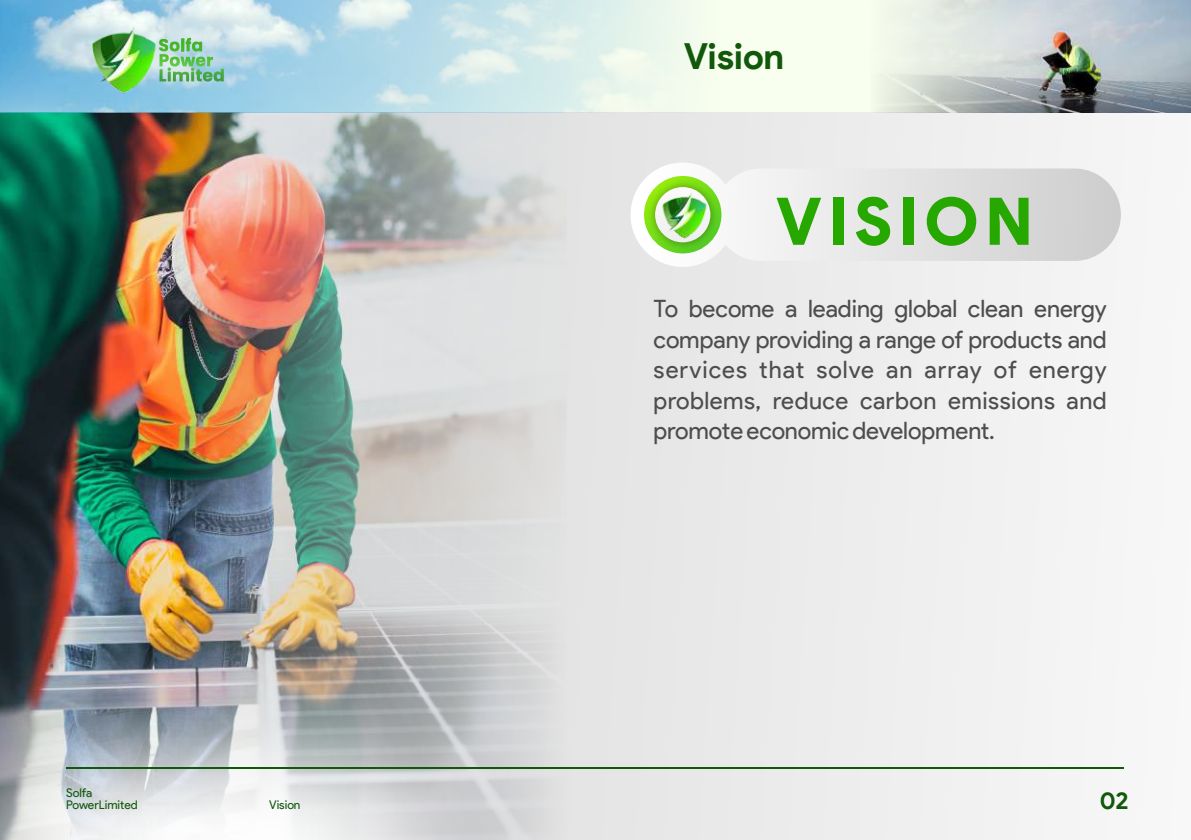
<style>
.page{position:relative;width:1191px;height:840px;background:#fff}
.page>*{position:absolute;margin:0;border:0;box-sizing:border-box;transform-origin:0 0}
.t1{font:900 65.6px "Product Sans";letter-spacing:.095em;color:#27a800}
.t2{font:700 36px "Product Sans";letter-spacing:-.005em;color:#11580b}
.t3{font:24px/30.6px "Product Sans";color:#4d4d4d;text-align:justify}
.t4{font:700 24px "Product Sans";color:#11580b}
.t5{font:12px/12.4px "Product Sans";color:#11580b}
</style>
<div class="page">
<div style="left:0;top:0;width:1190px;height:839px;background:#ededed"></div>
<img style="left:0;top:112px;width:567px;height:686px">
<img style="left:0;top:637px;width:564px;height:202px">
<svg style="left:631px;top:163px;width:489px;height:104px"></svg>
<img style="left:646px;top:178px;width:73px;height:73px">
<img style="left:645px;top:186px;width:72px;height:54px">
<hr style="left:66px;top:766px;width:1057px;height:2px;background:#11580b">
<div style="left:0;top:0;width:1190px;height:112px;background:#f9ffee"></div>
<img style="left:877px;top:0;width:313px;height:112px">
<img style="left:0;top:0;width:680px;height:112px">
<img style="left:66px;top:16px;width:106px;height:80px">
<svg style="left:159px;top:38px;width:65px;height:44px;background:#92cba5"></svg>
<h2 class="t2" style="left:683px;top:35px;width:102px">Vision</h2>
<h1 class="t1" style="left:775px;top:182px;width:259px">VISION</h1>
<p class="t3" style="left:653px;top:293px;width:455px">To become a leading global clean energy company providing a range of products and services that solve an array of energy problems, reduce carbon emissions and promote economic development.</p>
<p class="t5" style="left:66px;top:785px;width:73px">Solfa<br>PowerLimited</p>
<p class="t5" style="left:269px;top:798px;width:33px">Vision</p>
<p class="t4" style="left:1100px;top:785px;width:30px">02</p>
</div>
